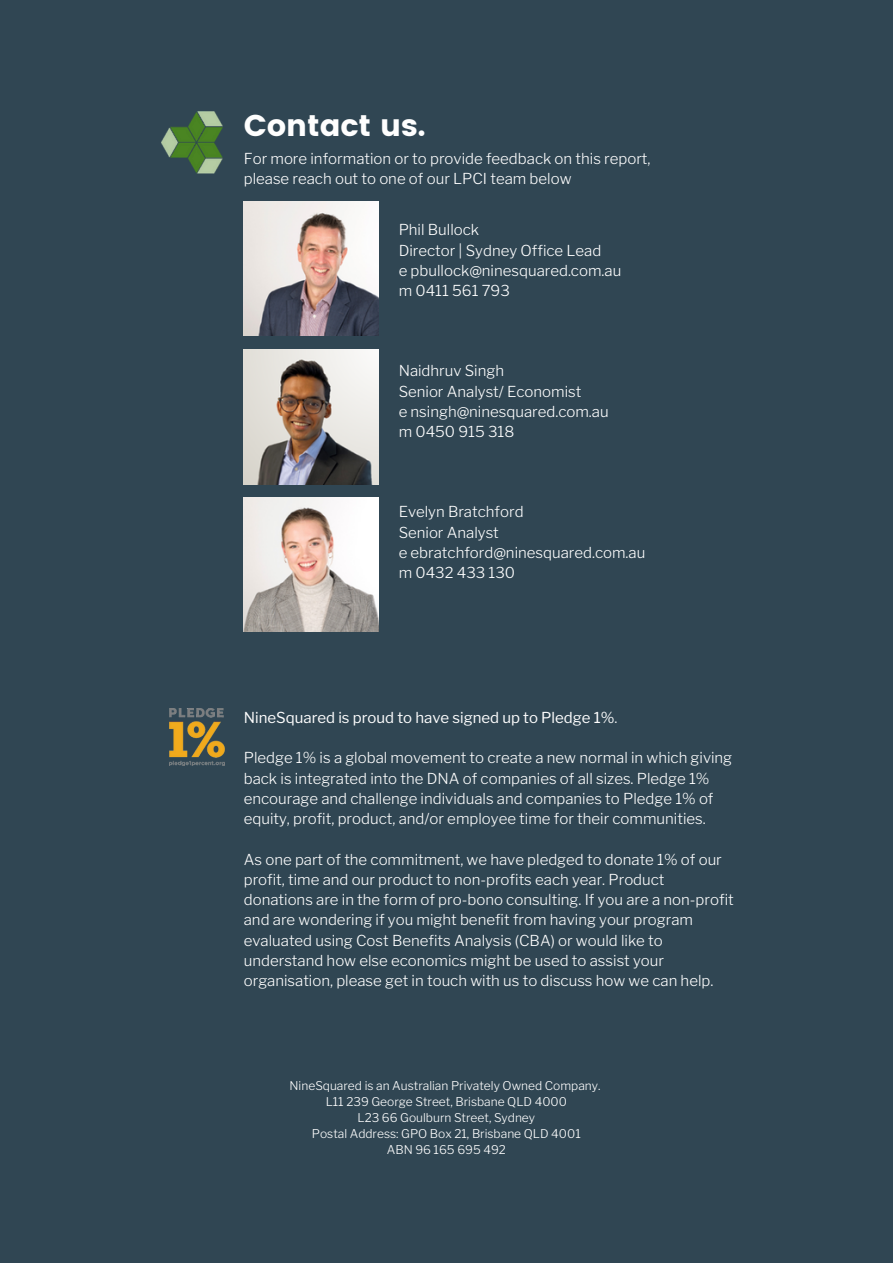
<style>
.page{position:relative;width:893px;height:1264px;background:#fff}
.page>*{position:absolute;margin:0;border:0;box-sizing:border-box;transform-origin:0 0}
.t1{font:30px "Poppins";color:#fefefe}
.t2{font:300 15px/20.2px "Libre Franklin";color:#fefefe}
.t3{font:300 15px/20.2px "Libre Franklin";color:#fff}
.t4{font:15px "Libre Franklin";color:#fefefe}
.t5{font:300 12px/16px "Libre Franklin";color:#fff;text-align:center}
.s1{font-weight:300}
</style>
<div class="page">
<div style="left:0;top:0;width:892px;height:1262px;background:#304653"></div>
<img style="left:169px;top:708px;width:56px;height:58px">
<img style="left:161px;top:111px;width:62px;height:63px">
<img style="left:244px;top:202px;width:135px;height:134px">
<img style="left:244px;top:349px;width:135px;height:135px">
<img style="left:244px;top:497px;width:135px;height:134px">
<h1 class="t1" style="left:244px;top:108px;width:183px">Contact us.</h1>
<p class="t2" style="left:244px;top:149px;width:408px">For more information or to provide feedback on this report, please reach out to one of our LPCI team below</p>
<p class="t3" style="left:398px;top:220px;width:224px">Phil Bullock<br>Director | Sydney Office Lead<br>e pbullock@ninesquared.com.au m 0411 561 793</p>
<p class="t3" style="left:398px;top:361px;width:211px">Naidhruv Singh<br>Senior Analyst/ Economist<br>e nsingh@ninesquared.com.au m 0450 915 318</p>
<p class="t3" style="left:398px;top:502px;width:248px">Evelyn Bratchford<br>Senior Analyst<br>e ebratchford@ninesquared.com.au m 0432 433 130</p>
<p class="t4" style="left:244px;top:708px;width:375px">NineSquared is proud to have signed up to Pledge 1%<span class="s1">.</span></p>
<p class="t2" style="left:244px;top:747px;width:490px">Pledge 1% is a global movement to create a new normal in which giving back is integrated into the DNA of companies of all sizes. Pledge 1% encourage and challenge individuals and companies to Pledge 1% of equity, profit, product, and/or employee time for their communities.</p>
<p class="t2" style="left:244px;top:849px;width:491px">As one part of the commitment, we have pledged to donate 1% of our profit, time and our product to non-profits each year. Product donations are in the form of pro-bono consulting. If you are a non-profit and are wondering if you might benefit from having your program evaluated using Cost Benefits Analysis (CBA) or would like to understand how else economics might be used to assist your organisation, please get in touch with us to discuss how we can help.</p>
<p class="t5" style="left:289px;top:1078px;width:312px">NineSquared is an Australian Privately Owned Company.<br>L11 239 George Street, Brisbane QLD 4000<br>L23 66 Goulburn Street, Sydney<br>Postal Address: GPO Box 21, Brisbane QLD 4001<br>ABN 96 165 695 492</p>
</div>
